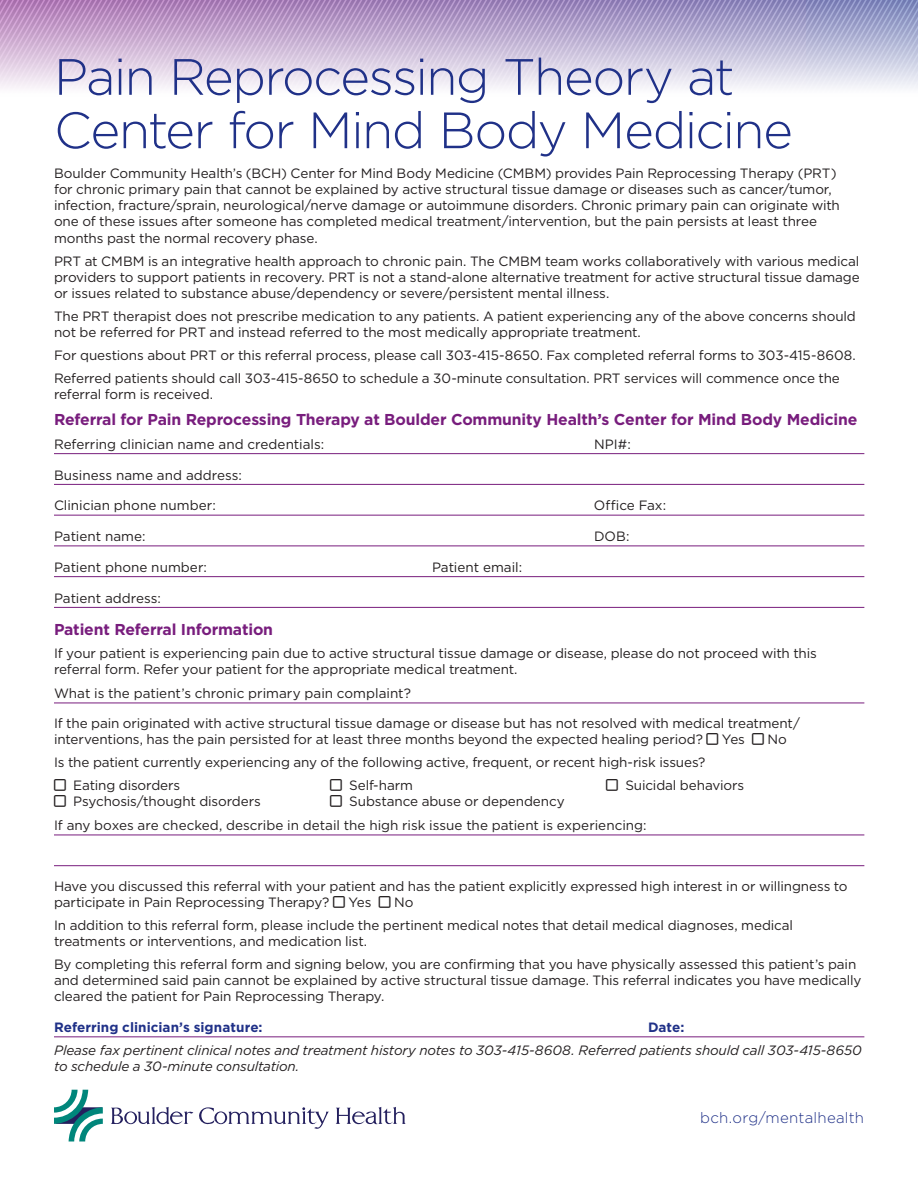
<style>
.page{position:relative;width:918px;height:1188px;background:#fff}
.page>*{position:absolute;margin:0;border:0;box-sizing:border-box;transform-origin:0 0}
.t1{font:300 51px/53.4px "Gotham";letter-spacing:-.03em;color:#203188}
.t2{font:700 15.75px "Gotham";letter-spacing:-.01em;color:#781d7d}
.t3{font:300 15px "Gotham";letter-spacing:.015em;color:#203188}
.t4{font:13.5px/16.2px "Gotham";letter-spacing:-.01em;color:#231f20}
.t5{font:italic 13.5px/16.2px "Gotham";letter-spacing:-.01em;color:#231f20}
.t6{font:700 13.5px "Gotham";letter-spacing:.005em;color:#203188}
</style>
<div class="page">
<svg style="left:227px;top:0;width:691px;height:88px;background:#c5bad8"></svg>
<svg style="left:0;top:0;width:227px;height:88px;background:#d2b6d7"></svg>
<hr style="left:54px;top:453px;width:810px;height:1px;background:#781d7d">
<hr style="left:54px;top:484px;width:810px;height:1px;background:#781d7d">
<hr style="left:54px;top:515px;width:810px;height:1px;background:#781d7d">
<hr style="left:54px;top:546px;width:810px;height:1px;background:#781d7d">
<hr style="left:54px;top:576px;width:810px;height:1px;background:#781d7d">
<hr style="left:54px;top:607px;width:810px;height:1px;background:#781d7d">
<hr style="left:54px;top:703px;width:810px;height:1px;background:#781d7d">
<hr style="left:54px;top:835px;width:810px;height:1px;background:#781d7d">
<hr style="left:54px;top:865px;width:810px;height:1px;background:#781d7d">
<hr style="left:54px;top:1036px;width:810px;height:1px;background:#781d7d">
<svg style="left:111px;top:1107px;width:218px;height:22px"></svg>
<svg style="left:336px;top:1107px;width:70px;height:18px"></svg>
<svg style="left:54px;top:1090px;width:49px;height:51px"></svg>
<h1 class="t1" style="left:54px;top:49px;width:740px">Pain Reprocessing Theory at<br>Center for Mind Body Medicine</h1>
<p class="t4" style="left:54px;top:165px;width:787px">Boulder Community Health’s (BCH) Center for Mind Body Medicine (CMBM) provides Pain Reprocessing Therapy (PRT) for chronic primary pain that cannot be explained by active structural tissue damage or diseases such as cancer/tumor, infection, fracture/sprain, neurological/nerve damage or autoimmune disorders. Chronic primary pain can originate with one of these issues after someone has completed medical treatment/intervention, but the pain persists at least three months past the normal recovery phase.</p>
<p class="t4" style="left:54px;top:252px;width:807px;text-align:justify">PRT at CMBM is an integrative health approach to chronic pain. The CMBM team works collaboratively with various medical providers to support patients in recovery. PRT is not a stand-alone alternative treatment for active structural tissue damage or issues related to substance abuse/dependency or severe/persistent mental illness.</p>
<p class="t4" style="left:54px;top:308px;width:803px">The PRT therapist does not prescribe medication to any patients. A patient experiencing any of the above concerns should not be referred for PRT and instead referred to the most medically appropriate treatment.</p>
<p class="t4" style="left:54px;top:344px;width:803px;line-height:23px">For questions about PRT or this referral process, please call 303-415-8650. Fax completed referral forms to 303-415-8608.<br>Referred patients should call 303-415-8650 to schedule a 30-minute consultation. PRT services will commence once the</p>
<p class="t4" style="left:54px;top:386px;width:160px">referral form is received.</p>
<p class="t2" style="left:54px;top:409px;width:805px">Referral for Pain Reprocessing Therapy at Boulder Community Health’s Center for Mind Body Medicine</p>
<p class="t4" style="left:54px;top:436px;width:272px">Referring clinician name and credentials:</p>
<p class="t4" style="left:594px;top:436px;width:38px">NPI#:</p>
<p class="t4" style="left:54px;top:467px;width:190px">Business name and address:</p>
<p class="t4" style="left:54px;top:497px;width:163px">Clinician phone number:</p>
<p class="t4" style="left:594px;top:497px;width:74px">Office Fax:</p>
<p class="t4" style="left:54px;top:528px;width:93px">Patient name:</p>
<p class="t4" style="left:594px;top:528px;width:37px">DOB:</p>
<p class="t4" style="left:54px;top:559px;width:155px">Patient phone number:</p>
<p class="t4" style="left:432px;top:559px;width:92px">Patient email:</p>
<p class="t4" style="left:54px;top:590px;width:109px">Patient address:</p>
<p class="t2" style="left:54px;top:619px;width:221px">Patient Referral Information</p>
<p class="t4" style="left:54px;top:645px;width:764px">If your patient is experiencing pain due to active structural tissue damage or disease, please do not proceed with this referral form. Refer your patient for the appropriate medical treatment.</p>
<p class="t4" style="left:54px;top:678px;width:747px;line-height:29.7px">What is the patient’s chronic primary pain complaint?<br>If the pain originated with active structural tissue damage or disease but has not resolved with medical treatment/</p>
<p class="t4" style="left:54px;top:728px;width:734px;line-height:23px">interventions, has the pain persisted for at least three months beyond the expected healing period? ■ Yes ■ No<br>Is the patient currently experiencing any of the following active, frequent, or recent high-risk issues?</p>
<p class="t4" style="left:54px;top:777px;width:128px">■ Eating disorders</p>
<p class="t4" style="left:54px;top:793px;width:208px">■ Psychosis/thought disorders</p>
<p class="t4" style="left:606px;top:777px;width:139px">■ Suicidal behaviors</p>
<p class="t4" style="left:54px;top:817px;width:594px">If any boxes are checked, describe in detail the high risk issue the patient is experiencing:</p>
<p class="t4" style="left:330px;top:777px;width:84px">■ Self-harm</p>
<p class="t4" style="left:330px;top:793px;width:236px">■ Substance abuse or dependency</p>
<p class="t4" style="left:54px;top:878px;width:795px">Have you discussed this referral with your patient and has the patient explicitly expressed high interest in or willingness to participate in Pain Reprocessing Therapy? ■ Yes ■ No</p>
<p class="t4" style="left:54px;top:917px;width:741px">In addition to this referral form, please include the pertinent medical notes that detail medical diagnoses, medical treatments or interventions, and medication list.</p>
<p class="t4" style="left:54px;top:956px;width:809px">By completing this referral form and signing below, you are confirming that you have physically assessed this patient’s pain and determined said pain cannot be explained by active structural tissue damage. This referral indicates you have medically cleared the patient for Pain Reprocessing Therapy.</p>
<p class="t6" style="left:54px;top:1018px;width:210px">Referring clinician’s signature:</p>
<p class="t6" style="left:648px;top:1018px;width:38px">Date:</p>
<p class="t5" style="left:54px;top:1042px;width:809px">Please fax pertinent clinical notes and treatment history notes to 303-415-8608. Referred patients should call 303-415-8650 to schedule a 30-minute consultation.</p>
<p class="t3" style="left:700px;top:1108px;width:165px">bch.org/mentalhealth</p>
</div>
